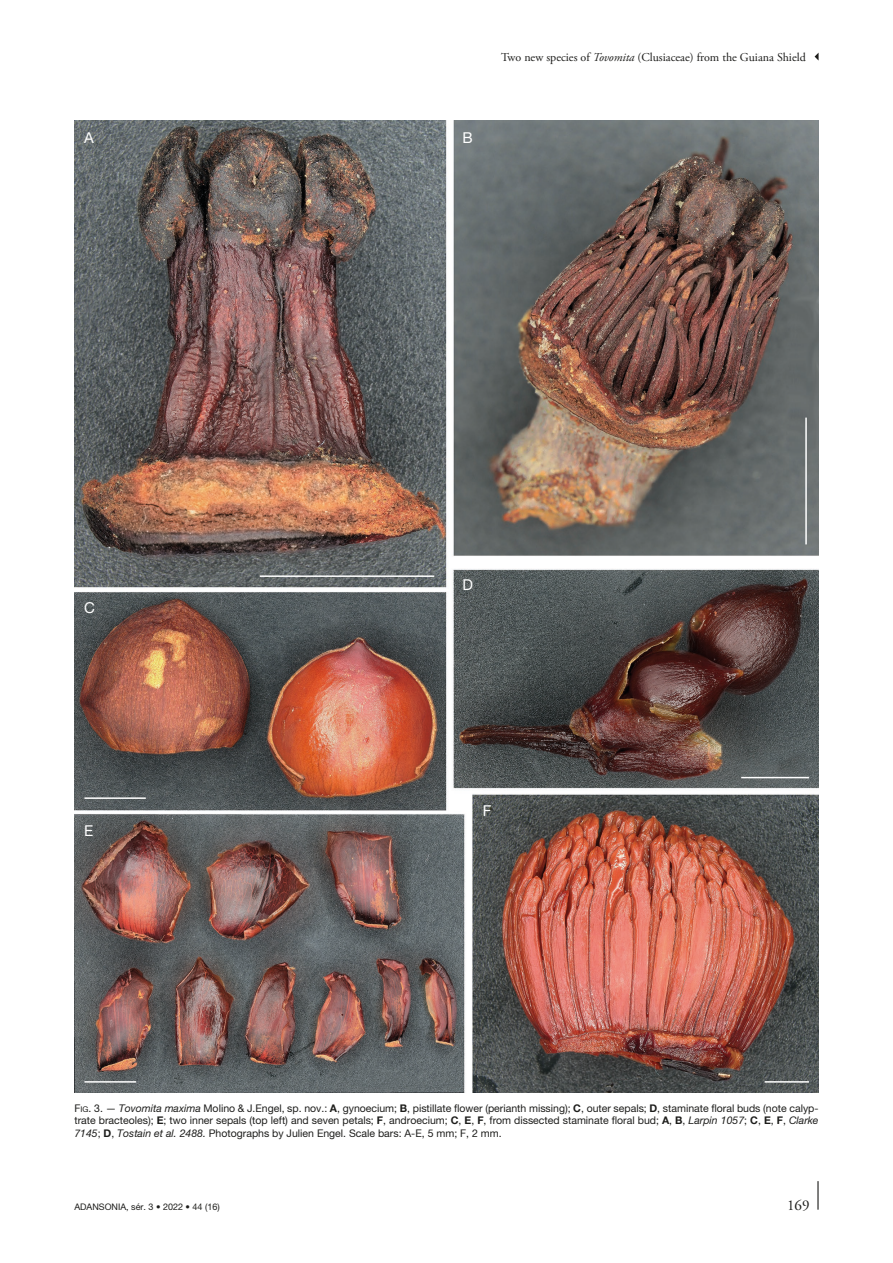
<style>
.page{position:relative;width:893px;height:1263px;background:#fff}
.page>*{position:absolute;margin:0;border:0;box-sizing:border-box;transform-origin:0 0}
.t1{font:15px "Helvetica Neue";color:#fff}
.t2{font:15px "Adobe Garamond Pro";color:#1d1d1b}
.t3{font:12px "Adobe Garamond Pro";color:#1d1d1b}
.t4{font:10.5px/12.8px "Helvetica Neue";color:#1d1d1b;text-align:justify}
.t5{font:9px "Helvetica Neue";color:#1d1d1b}
.s1{font-style:italic}
.s2{font-style:inherit}
.s3{font-size:7.8px}
.s4{font-weight:700}
</style>
<div class="page">
<hr style="left:817px;top:1181px;width:2px;height:29px;background:#1d1d1b">
<svg style="left:815px;top:53px;width:4px;height:8px"></svg>
<img style="left:74px;top:121px;width:745px;height:971px">
<hr style="left:261px;top:575px;width:172px;height:2px;background:#fff">
<hr style="left:805px;top:418px;width:2px;height:126px;background:#fff">
<hr style="left:742px;top:777px;width:66px;height:1px;background:#fff">
<hr style="left:765px;top:1081px;width:43px;height:1px;background:#fff">
<hr style="left:85px;top:1081px;width:50px;height:1px;background:#fff">
<hr style="left:85px;top:797px;width:60px;height:2px;background:#fff">
<p class="t1" style="left:84px;top:129px;width:11px">A</p>
<p class="t1" style="left:84px;top:598px;width:12px">C</p>
<p class="t1" style="left:84px;top:821px;width:11px">E</p>
<p class="t1" style="left:462px;top:129px;width:12px">B</p>
<p class="t3" style="left:501px;top:50px;width:306px">Two new species of <span class="s1">Tovomita</span> (Clusiaceae) from the Guiana Shield</p>
<p class="t1" style="left:462px;top:575px;width:12px">D</p>
<p class="t1" style="left:483px;top:802px;width:10px">F</p>
<p class="t4" style="left:74px;top:1101px;width:746px"><span class="s2">F</span><span class="s3">ig</span><span class="s2">. 3</span>. — <span class="s1">Tovomita maxima</span> Molino &amp; J.Engel, sp. nov.: <span class="s4">A</span>, gynoecium; <span class="s4">B</span>, pistillate flower (perianth missing); <span class="s4">C</span>, outer sepals; <span class="s4">D</span>, staminate floral buds (note calyp&shy;trate bracteoles); <span class="s4">E</span>; two inner sepals (top left) and seven petals; <span class="s4">F</span>, androecium; <span class="s4">C</span>, <span class="s4">E</span>, <span class="s4">F</span>, from dissected staminate floral bud; <span class="s4">A</span>, <span class="s4">B</span>, <span class="s1">Larpin 1057</span>; <span class="s4">C</span>, <span class="s4">E</span>, <span class="s4">F</span>, <span class="s1">Clarke 7145</span>; <span class="s4">D</span>, <span class="s1">Tostain et al. 2488.</span> Photographs by Julien Engel. Scale bars: A-E, 5 mm; F, 2 mm.</p>
<p class="t5" style="left:74px;top:1201px;width:147px">ADANSONIA, sér. 3 • 2022 • 44 (16)</p>
<h1 class="t2" style="left:787px;top:1196px;width:24px">169</h1>
</div>
